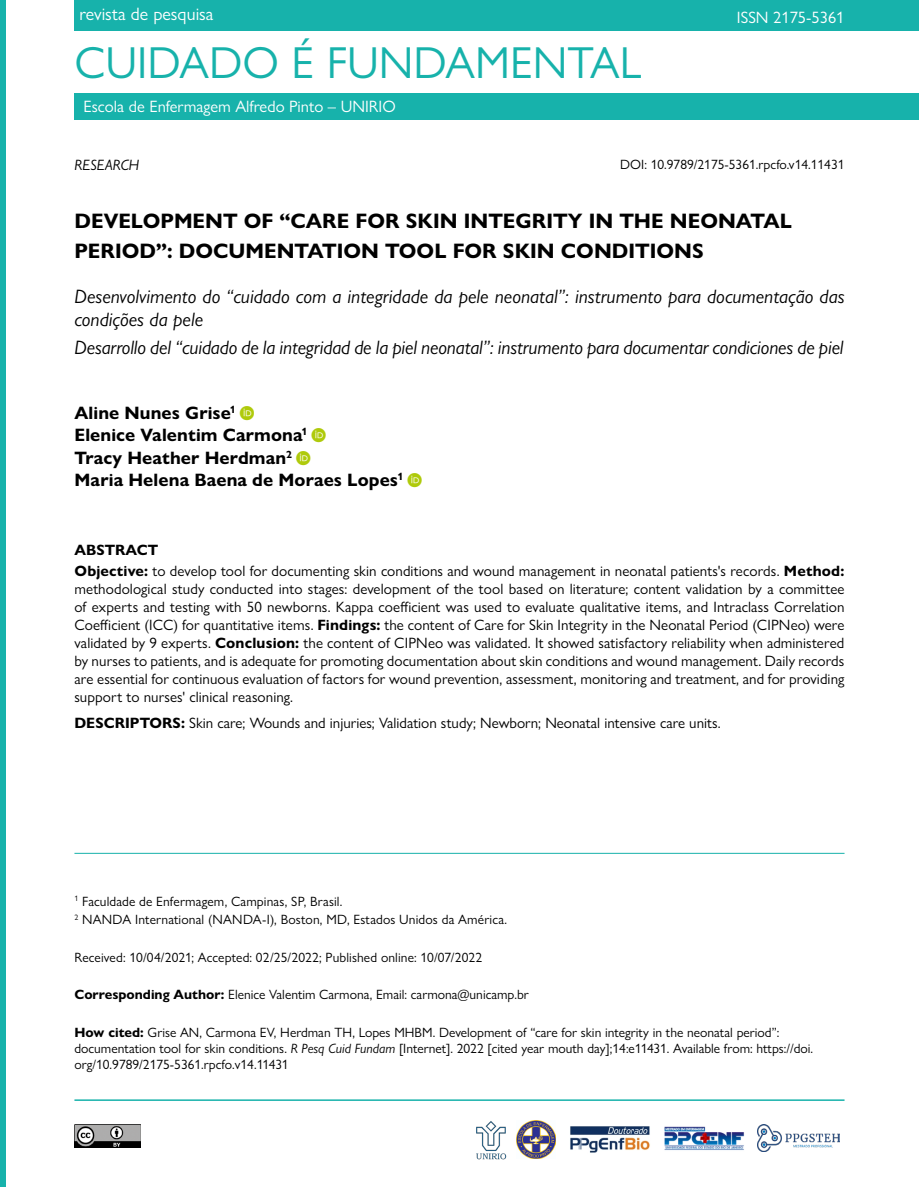
<style>
.page{position:relative;width:919px;height:1187px;background:#fff}
.page>*{position:absolute;margin:0;border:0;box-sizing:border-box;transform-origin:0 0}
.t1{font:45px "Gill Sans Nova";color:#17b2ab}
.t2{font:700 21px/30px "Gill Sans Nova";color:#000}
.t3{font:italic 19.5px/23.4px "Gill Sans Nova";color:#000}
.t4{font:700 18px/22.5px "Gill Sans Nova";letter-spacing:.005em;color:#000}
.t5{font:18px "Gill Sans Nova";color:#fff}
.t6{font:16.5px "Gill Sans Nova";color:#fff}
.t7{font:15px/18px "Gill Sans Nova";letter-spacing:.005em;color:#000}
.t8{font:italic 15px "Gill Sans Nova";color:#000}
.t9{font:13.5px/16.2px "Gill Sans Nova";color:#000}
.s1{font-weight:700}
.s2{font-style:italic}
</style>
<div class="page">
<div style="left:74px;top:0;width:844px;height:31px;background:#17b2ab"></div>
<div style="left:74px;top:93px;width:844px;height:27px;background:#17b2ab"></div>
<div style="left:0;top:0;width:5px;height:1186px;background:#17b2ab"></div>
<img style="left:74px;top:1124px;width:66px;height:23px">
<hr style="left:74px;top:1099px;width:770px;height:1px;background:#17b2ab">
<img style="left:476px;top:1121px;width:31px;height:39px">
<img style="left:570px;top:1126px;width:80px;height:27px">
<img style="left:664px;top:1126px;width:80px;height:24px">
<img style="left:516px;top:1120px;width:39px;height:38px">
<img style="left:757px;top:1124px;width:82px;height:27px">
<hr style="left:74px;top:852px;width:770px;height:1px;background:#17b2ab">
<p class="t5" style="left:79px;top:3px;width:135px">revista de pesquisa</p>
<h1 class="t1" style="left:74px;top:35px;width:568px">CUIDADO É FUNDAMENTAL</h1>
<p class="t6" style="left:84px;top:97px;width:313px">Escola de Enfermagem Alfredo Pinto – UNIRIO</p>
<p class="t6" style="left:736px;top:7px;width:109px">ISSN 2175-5361</p>
<p class="t8" style="left:74px;top:156px;width:66px">RESEARCH</p>
<p class="t9" style="left:620px;top:156px;width:226px">DOI: 10.9789/2175-5361.rpcfo.v14.11431</p>
<h2 class="t2" style="left:74px;top:206px;width:719px">DEVELOPMENT OF “CARE FOR SKIN INTEGRITY IN THE NEONATAL<br>PERIOD”: DOCUMENTATION TOOL FOR SKIN CONDITIONS</h2>
<h3 class="t3" style="left:74px;top:284px;width:771px">Desenvolvimento do “cuidado com a integridade da pele neonatal”: instrumento para documentação das condições da pele</h3>
<h3 class="t3" style="left:74px;top:335px;width:770px">Desarrollo del “cuidado de la integridad de la piel neonatal”: instrumento para documentar condiciones de piel</h3>
<p class="t4" style="left:74px;top:401px;width:330px">Aline Nunes Grise<sup>1<br></sup>Elenice Valentim Carmona<sup>1<br></sup>Tracy Heather Herdman<sup>2<br></sup>Maria Helena Baena de Moraes Lopes<sup>1</sup></p>
<p class="t7" style="left:74px;top:540px;width:771px;line-height:20.1px"><span class="s1">ABSTRACT<br>Objective:</span> to develop tool for documenting skin conditions and wound management in neonatal patients's records. <span class="s1">Method:</span></p>
<p class="t7" style="left:74px;top:579px;width:771px;text-align:justify">methodological study conducted into stages: development of the tool based on literature; content validation by a committee of experts and testing with 50 newborns. Kappa coefficient was used to evaluate qualitative items, and Intraclass Correlation Coefficient (ICC) for quantitative items. <span class="s1">Findings:</span> the content of Care for Skin Integrity in the Neonatal Period (CIPNeo) were validated by 9 experts. <span class="s1">Conclusion:</span> the content of CIPNeo was validated. It showed satisfactory reliability when administered by nurses to patients, and is adequate for promoting documentation about skin conditions and wound management. Daily records are essential for continuous evaluation of factors for wound prevention, assessment, monitoring and treatment, and for providing support to nurses' clinical reasoning.</p>
<p class="t7" style="left:74px;top:714px;width:647px"><span class="s1">DESCRIPTORS:</span> Skin care; Wounds and injuries; Validation study; Newborn; Neonatal intensive care units.</p>
<p class="t9" style="left:74px;top:891px;width:434px;line-height:18.3px"><sup>1</sup> Faculdade de Enfermagem, Campinas, SP, Brasil.<br><sup>2</sup> NANDA International (NANDA-I), Boston, MD, Estados Unidos da América.</p>
<p class="t9" style="left:74px;top:948px;width:409px">Received: 10/04/2021; Accepted: 02/25/2022; Published online: 10/07/2022</p>
<p class="t9" style="left:74px;top:986px;width:456px"><span class="s1">Corresponding Author:</span> Elenice Valentim Carmona, Email: carmona@unicamp.br</p>
<p class="t9" style="left:74px;top:1023px;width:740px"><span class="s1">How cited:</span> Grise AN, Carmona EV, Herdman TH, Lopes MHBM. Development of “care for skin integrity in the neonatal period”: documentation tool for skin conditions. <span class="s2">R Pesq Cuid Fundam</span> [Internet]. 2022 [cited year mouth day];14:e11431. Available from: https://doi. org/10.9789/2175-5361.rpcfo.v14.11431</p>
</div>
